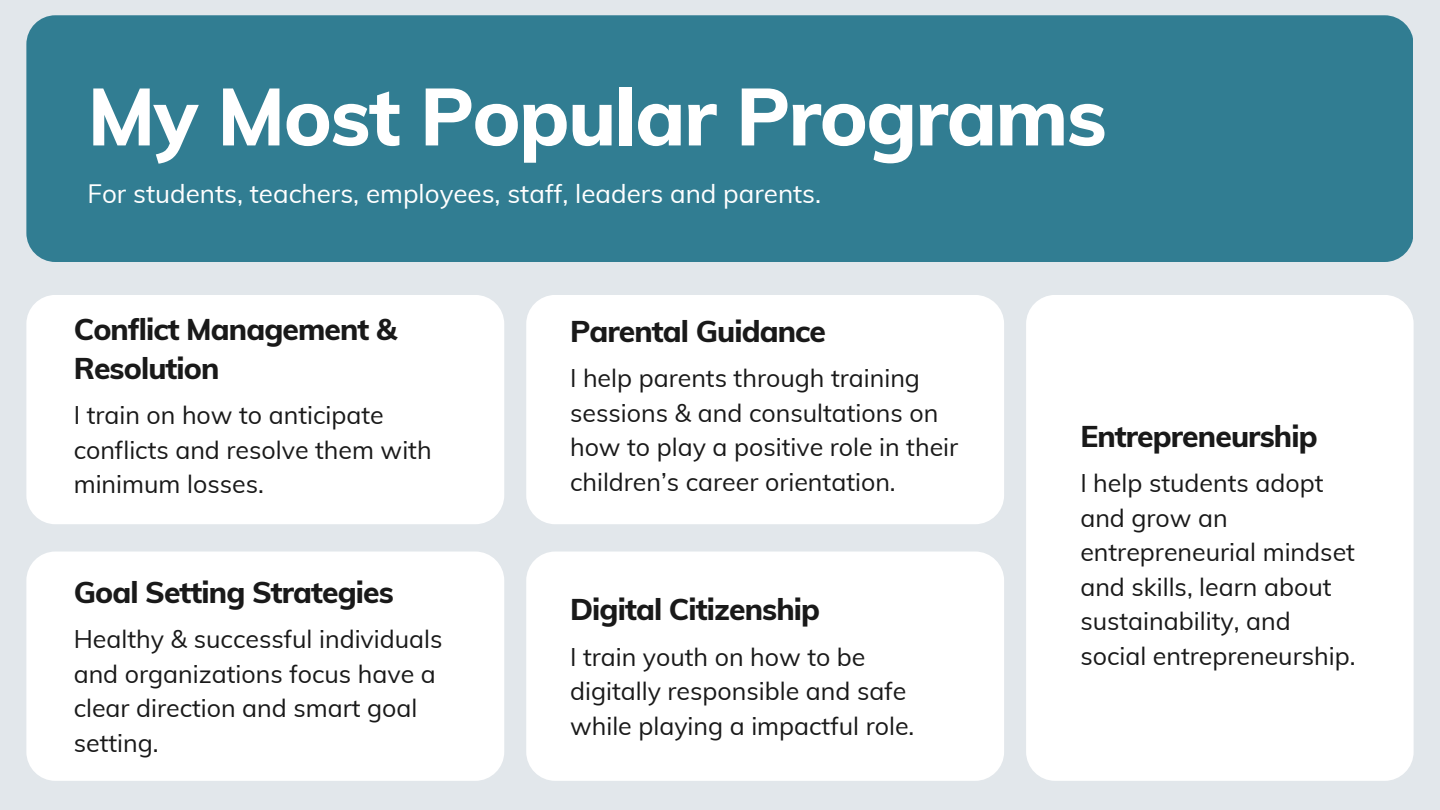
<style>
.page{position:relative;width:1440px;height:810px;background:#e2e7eb}
.page>*{position:absolute;margin:0;border:0;box-sizing:border-box;transform-origin:0 0}
.t1{font:800 80px "Muli";letter-spacing:-.02em;color:#fff}
.t2{font:800 30px/39px "Muli";letter-spacing:-.03em;color:#191919}
.t3{font:26px "Muli";color:#fff}
.t4{font:25px/34.5px "Muli";color:#191919}
</style>
<div class="page">
<div style="left:26px;top:15px;width:1387px;height:247px;background:#317d92;border-radius:29px"></div>
<div style="left:26px;top:552px;width:478px;height:229px;background:#fff;border-radius:29px"></div>
<div style="left:26px;top:295px;width:478px;height:229px;background:#fff;border-radius:29px"></div>
<div style="left:526px;top:552px;width:478px;height:229px;background:#fff;border-radius:29px"></div>
<div style="left:526px;top:295px;width:478px;height:229px;background:#fff;border-radius:29px"></div>
<div style="left:1026px;top:295px;width:388px;height:486px;background:#fff;border-radius:29px"></div>
<h1 class="t1" style="left:87px;top:65px;width:1021px">My Most Popular Programs</h1>
<p class="t3" style="left:87px;top:177px;width:735px">For students, teachers, employees, staff, leaders and parents.</p>
<p class="t2" style="left:74px;top:309px;width:325px">Conflict Management &amp;<br>Resolution</p>
<h2 class="t4" style="left:74px;top:397px;width:359px">I train on how to anticipate conflicts and resolve them with minimum losses.</h2>
<p class="t2" style="left:74px;top:572px;width:322px">Goal Setting Strategies</p>
<h2 class="t4" style="left:74px;top:622px;width:370px">Healthy &amp; successful individuals and organizations focus have a clear direction and smart goal setting.</h2>
<p class="t2" style="left:570px;top:311px;width:258px">Parental Guidance</p>
<h2 class="t4" style="left:570px;top:361px;width:390px">I help parents through training sessions &amp; and consultations on how to play a positive role in their children’s career orientation.</h2>
<p class="t2" style="left:570px;top:590px;width:252px">Digital Citizenship</p>
<h2 class="t4" style="left:570px;top:639px;width:346px">I train youth on how to be digitally responsible and safe while playing a impactful role.</h2>
<p class="t2" style="left:1080px;top:416px;width:239px">Entrepreneurship</p>
<h2 class="t4" style="left:1080px;top:465px;width:277px">I help students adopt and grow an entrepreneurial mindset and skills, learn about sustainability, and social entrepreneurship.</h2>
</div>
